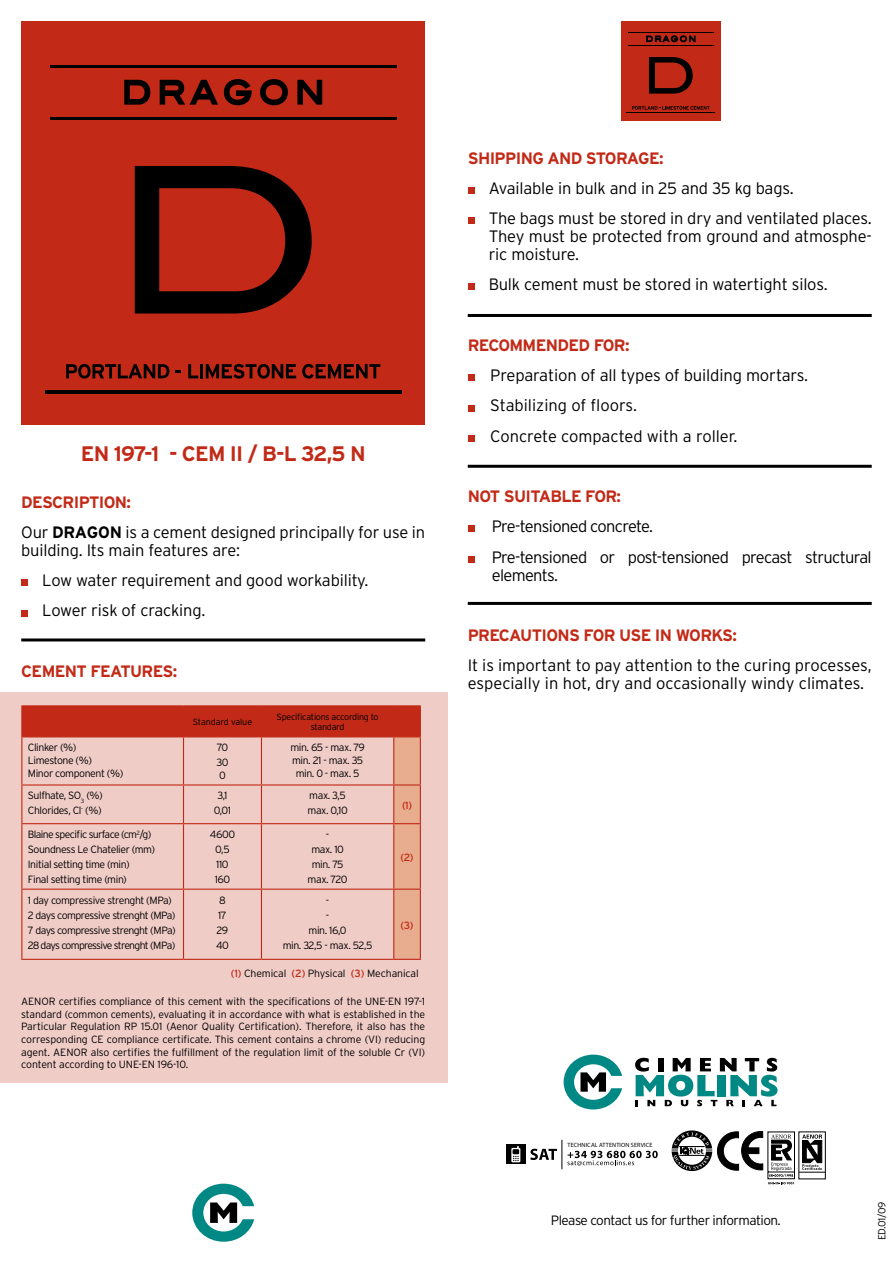
<style>
.page{position:relative;width:893px;height:1263px;background:#fff}
.page>*{position:absolute;margin:0;border:0;box-sizing:border-box;transform-origin:0 0}
.t1{font:700 21px "Interstate";color:#c22a17}
.t2{font:300 16.5px/30.3px "Interstate";letter-spacing:-.01em;color:#000}
.t3{font:700 16.5px "Interstate";letter-spacing:-.04em;color:#c22a17}
.t4{font:300 16.5px/30.3px "Interstate";letter-spacing:-.04em;color:#000}
.t5{font:300 13.5px "Interstate";letter-spacing:-.04em;color:#000}
.t6{font:300 10.5px/15px "Interstate";letter-spacing:-.04em;color:#000}
.t7{font:300 10.5px/15px "Interstate";letter-spacing:-.06em;color:#000}
.t8{font:300 10.5px "Interstate";letter-spacing:-.01em;color:#000}
.t9{font:10.5px "Interstate";color:#c22a17}
.t10{font:300 10.2px "Interstate";color:#000}
.t11{font:300 9px/10.8px "Interstate";letter-spacing:-.03em;color:#000;text-align:center}
.t12{font:300 9px "Interstate";letter-spacing:-.01em;color:#000}
.t13{font:6.15px "Myriad Pro";letter-spacing:.02em;color:#000}
.s1{font-weight:700;color:#c22a17}
.s2{font-weight:700}
.s3{font-weight:400;color:#c22a17}
</style>
<div class="page">
<div style="left:21px;top:21px;width:404px;height:404px;background:#c22a17"></div>
<svg style="left:135px;top:166px;width:177px;height:147px"></svg>
<svg style="left:66px;top:364px;width:103px;height:15px"></svg>
<svg style="left:188px;top:364px;width:10px;height:14px"></svg>
<hr style="left:200px;top:364px;width:3px;height:14px;background:#000">
<svg style="left:206px;top:364px;width:90px;height:15px"></svg>
<svg style="left:302px;top:364px;width:78px;height:15px"></svg>
<hr style="left:45px;top:390px;width:356px;height:3px;background:#000">
<hr style="left:50px;top:117px;width:346px;height:3px;background:#000">
<hr style="left:50px;top:65px;width:346px;height:3px;background:#000">
<svg style="left:124px;top:79px;width:27px;height:26px"></svg>
<svg style="left:159px;top:79px;width:93px;height:27px"></svg>
<svg style="left:260px;top:79px;width:28px;height:27px"></svg>
<svg style="left:297px;top:79px;width:26px;height:26px"></svg>
<div style="left:21px;top:579px;width:7px;height:7px;background:#c22a17"></div>
<div style="left:21px;top:610px;width:7px;height:7px;background:#c22a17"></div>
<hr style="left:21px;top:638px;width:404px;height:3px;background:#000">
<div style="left:0;top:692px;width:447px;height:390px;background:#f0ccc7"></div>
<hr style="left:21px;top:706px;width:1px;height:30px;background:#c22a17">
<hr style="left:21px;top:705px;width:162px;height:1px;background:#c22a17">
<hr style="left:21px;top:737px;width:1px;height:47px;background:#c22a17">
<hr style="left:21px;top:736px;width:162px;height:1px;background:#c22a17">
<hr style="left:21px;top:785px;width:1px;height:38px;background:#c22a17">
<hr style="left:21px;top:824px;width:1px;height:64px;background:#c22a17">
<hr style="left:21px;top:890px;width:1px;height:69px;background:#c22a17">
<hr style="left:21px;top:784px;width:162px;height:1px;background:#c22a17">
<hr style="left:21px;top:823px;width:162px;height:1px;background:#c22a17">
<hr style="left:21px;top:888px;width:162px;height:2px;background:#c22a17">
<hr style="left:21px;top:959px;width:162px;height:1px;background:#c22a17">
<svg style="left:22px;top:705px;width:399px;height:255px"></svg>
<svg style="left:192px;top:1184px;width:62px;height:58px"></svg>
<hr style="left:468px;top:314px;width:404px;height:3px;background:#000">
<hr style="left:468px;top:465px;width:404px;height:3px;background:#000">
<hr style="left:468px;top:602px;width:404px;height:3px;background:#000">
<div style="left:468px;top:217px;width:7px;height:7px;background:#c22a17"></div>
<div style="left:468px;top:187px;width:7px;height:6px;background:#c22a17"></div>
<div style="left:468px;top:283px;width:7px;height:7px;background:#c22a17"></div>
<div style="left:468px;top:374px;width:7px;height:7px;background:#c22a17"></div>
<div style="left:468px;top:405px;width:7px;height:6px;background:#c22a17"></div>
<div style="left:468px;top:435px;width:7px;height:7px;background:#c22a17"></div>
<div style="left:468px;top:525px;width:7px;height:7px;background:#c22a17"></div>
<div style="left:468px;top:556px;width:7px;height:7px;background:#c22a17"></div>
<svg style="left:564px;top:1054px;width:58px;height:55px"></svg>
<svg style="left:635px;top:1058px;width:142px;height:48px"></svg>
<div style="left:672px;top:1130px;width:40px;height:41px;border:6px solid #000;border-radius:50%"></div>
<svg style="left:530px;top:1140px;width:128px;height:29px"></svg>
<div style="left:506px;top:1144px;width:20px;height:20px;background:#000"></div>
<svg style="left:511px;top:1146px;width:9px;height:16px"></svg>
<div style="left:798px;top:1131px;width:28px;height:48px;border:1px solid #000"></div>
<svg style="left:671px;top:1131px;width:154px;height:53px"></svg>
<div style="left:621px;top:21px;width:100px;height:100px;background:#c22a17"></div>
<svg style="left:649px;top:57px;width:44px;height:37px"></svg>
<svg style="left:632px;top:106px;width:78px;height:4px"></svg>
<hr style="left:627px;top:113px;width:88px;height:1px;background:#000">
<hr style="left:628px;top:45px;width:86px;height:1px;background:#000">
<hr style="left:628px;top:32px;width:86px;height:1px;background:#000">
<svg style="left:646px;top:35px;width:50px;height:7px"></svg>
<h1 class="t1" style="left:81px;top:441px;width:116px">EN 197-1 - CEM</h1>
<h1 class="t1" style="left:230px;top:441px;width:134px">II / B-L 32,5 N</h1>
<h2 class="t2" style="left:21px;top:487px;width:405px"><span class="s1">DESCRIPTION:<br></span>Our <span class="s2">DRAGON</span> is a cement designed principally for use in</h2>
<h2 class="t2" style="left:42px;top:535px;width:328px;text-indent:-21px">building. Its main features are:<br>Low water requirement and good workability.<br>Lower risk of cracking.</h2>
<h2 class="t3" style="left:21px;top:662px;width:158px">CEMENT FEATURES:</h2>
<p class="t12" style="left:193px;top:717px;width:61px">Standard value</p>
<p class="t11" style="left:277px;top:711px;width:104px">Specifications according to standard</p>
<p class="t6" style="left:28px;top:741px;width:97px;line-height:12.6px">Clinker (%)<br>Limestone (%)<br>Minor component (%)</p>
<p class="t6" style="left:216px;top:740px;width:14px">70<br>30</p>
<p class="t6" style="left:219px;top:768px;width:8px">0</p>
<p class="t6" style="left:290px;top:741px;width:76px;line-height:12.6px;text-align:center">min. 65 - max. 79 min. 21 - max. 35 min. 0 - max. 5</p>
<p class="t6" style="left:28px;top:788px;width:77px">Sulfhate, SO<sub>3</sub> (%)<br>Chlorides, Cl<sup>-</sup> (%)</p>
<p class="t6" style="left:214px;top:788px;width:19px;text-align:center">3,1<br>0,01</p>
<p class="t6" style="left:307px;top:788px;width:42px">max. 3,5 max. 0,10</p>
<p class="t9" style="left:402px;top:799px;width:12px">(1)</p>
<p class="t6" style="left:28px;top:827px;width:129px">Blaine specific surface (cm<sup>2</sup>/g)<br>Soundness Le Chatelier (mm)<br>Initial setting time (min)<br>Final setting time (min)</p>
<p class="t6" style="left:210px;top:827px;width:27px;text-align:center">4600<br>0,5<br>110<br>160</p>
<p class="t6" style="left:308px;top:827px;width:42px;text-align:center">-<br>max. 10 min. 75 max. 720</p>
<p class="t9" style="left:400px;top:851px;width:15px">(2)</p>
<p class="t7" style="left:28px;top:892px;width:149px">1 day compressive strenght (MPa)<br>2 days compressive strenght (MPa)<br>7 days compressive strenght (MPa)<br>28 days compressive strenght (MPa)</p>
<p class="t6" style="left:216px;top:892px;width:14px">8<br>17<br>29<br>40</p>
<p class="t6" style="left:283px;top:892px;width:91px;text-align:center">-<br>-<br>min. 16,0<br>min. 32,5 - max. 52,5</p>
<p class="t9" style="left:401px;top:919px;width:14px">(3)</p>
<p class="t8" style="left:231px;top:967px;width:189px"><span class="s3">(1)</span> Chemical <span class="s3">(2)</span> Physical <span class="s3">(3)</span> Mechanical</p>
<p class="t6" style="left:21px;top:995px;width:405px;line-height:12.6px;text-align:justify">AENOR certifies compliance of this cement with the specifications of the UNE-EN 197-1 standard (common cements), evaluating it in accordance with what is established in the Particular Regulation RP 15.01 (Aenor Quality Certification). Therefore, it also has the corresponding CE compliance certificate. This cement contains a chrome (VI) reducing agent. AENOR also certifies the fulfillment of the regulation limit of the soluble Cr (VI) content according to UNE-EN 196-10.</p>
<h2 class="t3" style="left:468px;top:149px;width:197px">SHIPPING AND STORAGE:</h2>
<h2 class="t2" style="left:489px;top:173px;width:384px">Available in bulk and in 25 and 35 kg bags.<br>The bags must be stored in dry and ventilated places.</h2>
<h2 class="t2" style="left:489px;top:227px;width:384px;line-height:18px">They must be protected from ground and atmosphe&shy;ric moisture.</h2>
<h2 class="t2" style="left:489px;top:269px;width:340px">Bulk cement must be stored in watertight silos.</h2>
<h2 class="t3" style="left:468px;top:336px;width:163px">RECOMMENDED FOR:</h2>
<h2 class="t2" style="left:490px;top:360px;width:320px">Preparation of all types of building mortars.<br>Stabilizing of floors.<br>Concrete compacted with a roller.</h2>
<h2 class="t3" style="left:468px;top:487px;width:83px">NOT SUITABL</h2>
<h2 class="t3" style="left:571px;top:487px;width:52px">E FOR:</h2>
<h2 class="t4" style="left:492px;top:511px;width:381px">Pre-tensioned concrete.<br>Pre-tensioned or post-tensioned precast structural</h2>
<h2 class="t4" style="left:492px;top:559px;width:68px">elements.</h2>
<h2 class="t3" style="left:468px;top:626px;width:271px">PRECAUTIONS FOR USE IN WORKS:</h2>
<h2 class="t2" style="left:468px;top:656px;width:405px;line-height:18px">It is important to pay attention to the curing processes, especially in hot, dry and occasionally windy climates.</h2>
<p class="t13" style="left:567px;top:1141px;width:86px">TECHNICAL ATTENTION SERVICE</p>
<p class="t5" style="left:551px;top:1212px;width:231px">Please contact us for further information.</p>
<p class="t10" style="left:876px;top:1240px;width:40px;rotate:-90deg">ED.01/09</p>
</div>
